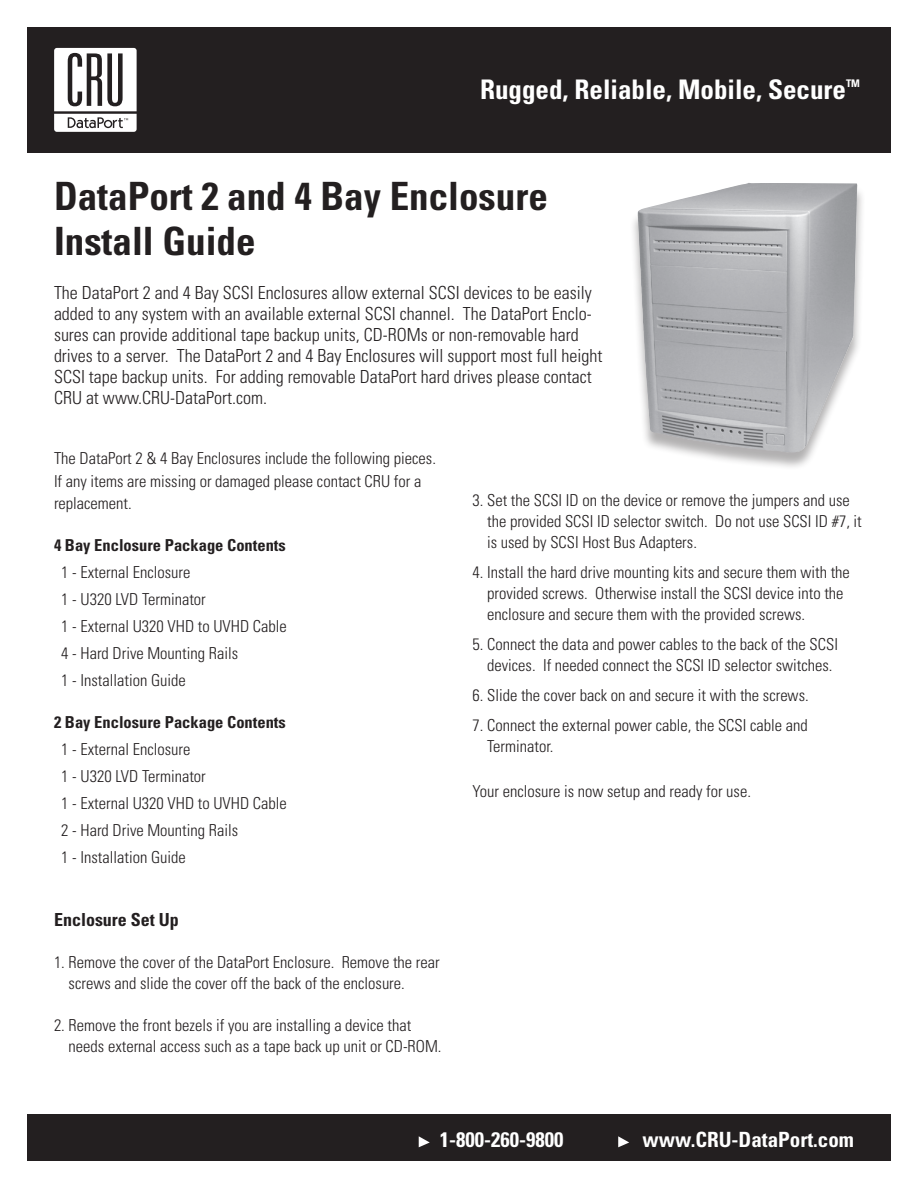
<style>
.page{position:relative;width:918px;height:1188px;background:#fff}
.page>*{position:absolute;margin:0;border:0;box-sizing:border-box;transform-origin:0 0}
.t1{font:700 condensed 39px "Univers";color:#231f20}
.t2{font:700 condensed 27px "Univers";color:#fff}
.t3{font:700 condensed 21px "Univers";color:#fff}
.t4{font:300 condensed 18px/21px "Univers";color:#231f20}
.t5{font:700 condensed 18px "Univers";color:#231f20}
.t6{font:300 condensed 16.5px/21px "Univers";color:#231f20}
.t7{font:700 condensed 16.5px "Univers";color:#231f20}
.t8{font:700 condensed 10.5px "Univers";color:#fff}
</style>
<div class="page">
<div style="left:27px;top:27px;width:864px;height:126px;background:#231f20"></div>
<div style="left:27px;top:1115px;width:864px;height:46px;background:#231f20"></div>
<svg style="left:419px;top:1136px;width:11px;height:11px"></svg>
<svg style="left:618px;top:1136px;width:11px;height:11px"></svg>
<svg style="left:54px;top:48px;width:83px;height:84px"></svg>
<div style="left:629px;top:185px;width:236px;height:286px;background:#231f20;opacity:.35"></div>
<img style="left:637px;top:183px;width:221px;height:270px">
<p class="t2" style="left:480px;top:73px;width:368px">Rugged, Reliable, Mobile, Secure</p>
<p class="t8" style="left:846px;top:77px;width:15px">TM</p>
<p class="t1" style="left:54px;top:172px;width:495px">DataPort 2 and 4 Bay Enclosure</p>
<p class="t1" style="left:54px;top:217px;width:203px">Install Guide</p>
<p class="t4" style="left:54px;top:282px;width:550px">The DataPort 2 and 4 Bay SCSI Enclosures allow external SCSI devices to be easily added to any system with an available external SCSI channel. The DataPort Enclo&shy;sures can provide additional tape backup units, CD-ROMs or non-removable hard drives to a server. The DataPort 2 and 4 Bay Enclosures will support most full height SCSI tape backup units. For adding removable DataPort hard drives please contact CRU at www.CRU-DataPort.com.</p>
<p class="t6" style="left:54px;top:447px;width:384px;line-height:22.5px">The DataPort 2 &amp; 4 Bay Enclosures include the following pieces.<br>If any items are missing or damaged please contact CRU for a replacement.</p>
<p class="t7" style="left:54px;top:535px;width:233px">4 Bay Enclosure Package Contents</p>
<p class="t6" style="left:61px;top:562px;width:131px">1 - External Enclosure</p>
<p class="t6" style="left:61px;top:589px;width:146px">1 - U320 LVD Terminator</p>
<p class="t6" style="left:61px;top:616px;width:227px">1 - External U320 VHD to UVHD Cable</p>
<p class="t6" style="left:61px;top:643px;width:178px">4 - Hard Drive Mounting Rails</p>
<p class="t6" style="left:61px;top:670px;width:126px">1 - Installation Guide</p>
<p class="t7" style="left:54px;top:712px;width:233px">2 Bay Enclosure Package Contents</p>
<p class="t6" style="left:61px;top:739px;width:131px">1 - External Enclosure</p>
<p class="t6" style="left:61px;top:766px;width:146px">1 - U320 LVD Terminator</p>
<p class="t6" style="left:61px;top:793px;width:227px">1 - External U320 VHD to UVHD Cable</p>
<p class="t6" style="left:61px;top:820px;width:178px">2 - Hard Drive Mounting Rails</p>
<p class="t6" style="left:61px;top:847px;width:126px">1 - Installation Guide</p>
<p class="t5" style="left:54px;top:909px;width:126px">Enclosure Set Up</p>
<p class="t6" style="left:69px;top:952px;width:373px;text-indent:-15px">1. Remove the cover of the DataPort Enclosure. Remove the rear screws and slide the cover off the back of the enclosure.</p>
<p class="t6" style="left:69px;top:1015px;width:374px;text-indent:-15px">2. Remove the front bezels if you are installing a device that needs external access such as a tape back up unit or CD-ROM.</p>
<p class="t6" style="left:487px;top:490px;width:376px;text-indent:-15px">3. Set the SCSI ID on the device or remove the jumpers and use the provided SCSI ID selector switch. Do not use SCSI ID #7, it is used by SCSI Host Bus Adapters.</p>
<p class="t6" style="left:487px;top:562px;width:364px;text-indent:-15px">4. Install the hard drive mounting kits and secure them with the provided screws. Otherwise install the SCSI device into the enclosure and secure them with the provided screws.</p>
<p class="t6" style="left:472px;top:634px;width:367px;text-align:center">5. Connect the data and power cables to the back of the SCSI devices. If needed connect the SCSI ID selector switches.</p>
<p class="t6" style="left:472px;top:685px;width:338px">6. Slide the cover back on and secure it with the screws.</p>
<p class="t6" style="left:472px;top:715px;width:337px">7. Connect the external power cable, the SCSI cable and</p>
<p class="t6" style="left:487px;top:736px;width:68px">Terminator.</p>
<p class="t6" style="left:472px;top:781px;width:280px">Your enclosure is now setup and ready for use.</p>
<p class="t3" style="left:440px;top:1127px;width:125px">1-800-260-9800</p>
<p class="t3" style="left:642px;top:1127px;width:213px">www.CRU-DataPort.com</p>
</div>
